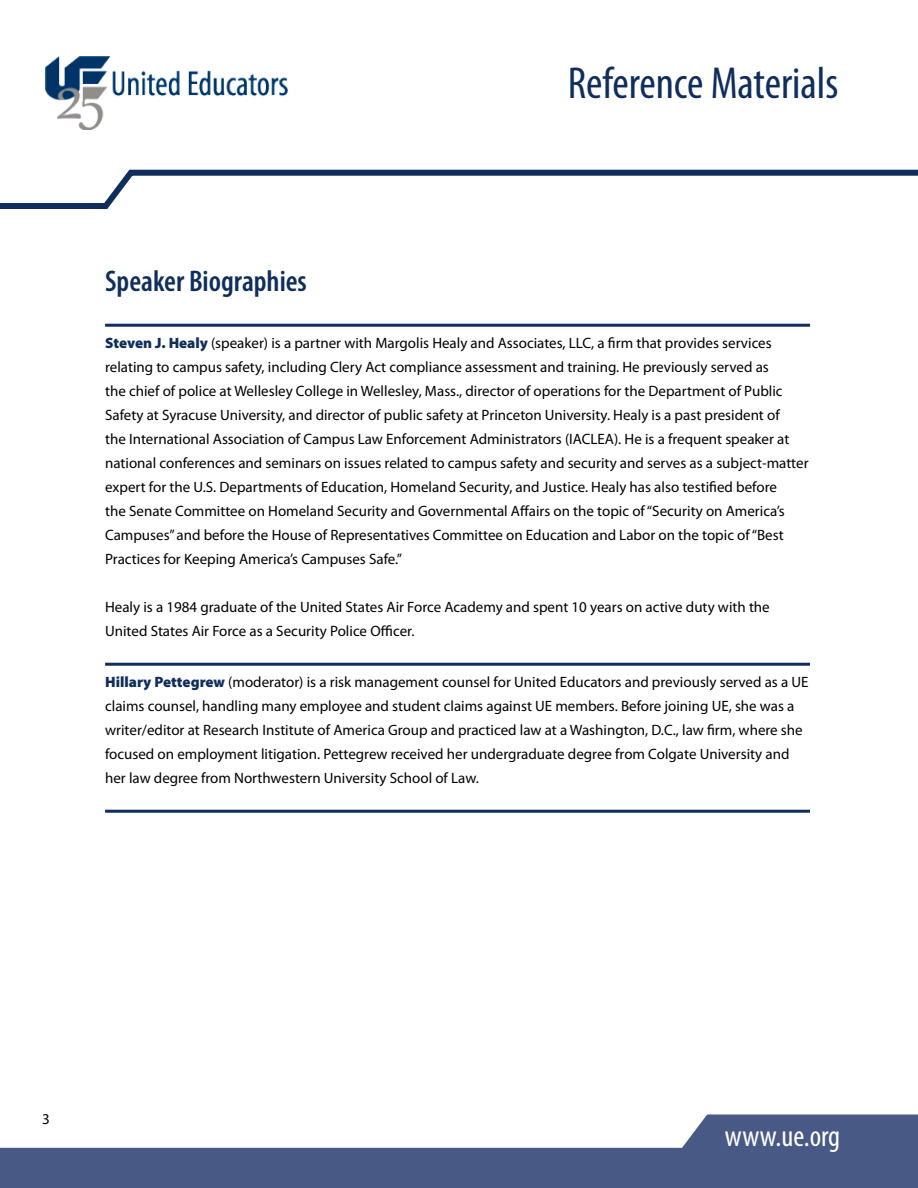
<style>
.page{position:relative;width:918px;height:1188px;background:#fff}
.page>*{position:absolute;margin:0;border:0;box-sizing:border-box;transform-origin:0 0}
.t1{font:condensed 45px "Myriad Pro";color:#102e5b}
.t2{font:600 condensed 30px "Myriad Pro";color:#102e5b}
.t3{font:condensed 30px "Myriad Pro";color:#fff}
.t4{font:15px/24px "Myriad Pro";color:#000}
.s1{font-weight:900;color:#102e5b}
</style>
<div class="page">
<svg style="left:0;top:1115px;width:918px;height:73px;fill:#485985"></svg>
<svg style="left:0;top:169px;width:918px;height:40px"></svg>
<hr style="left:105px;top:324px;width:705px;height:3px;background:#102e5b">
<hr style="left:105px;top:663px;width:705px;height:3px;background:#102e5b">
<hr style="left:105px;top:810px;width:705px;height:3px;background:#102e5b">
<img style="left:45px;top:57px;width:243px;height:72px">
<h2 class="t2" style="left:105px;top:264px;width:203px">Speaker Biographies</h2>
<h1 class="t1" style="left:568px;top:56px;width:272px">Reference Materials</h1>
<p class="t4" style="left:105px;top:331px;width:705px"><span class="s1">Steven J. Healy</span> (speaker) is a partner with Margolis Healy and Associates, LLC, a firm that provides services relating to campus safety, including Clery Act compliance assessment and training. He previously served as<br>the chief of police at Wellesley College in Wellesley, Mass., director of operations for the Department of Public Safety at Syracuse University, and director of public safety at Princeton University. Healy is a past president of<br>the International Association of Campus Law Enforcement Administrators (IACLEA). He is a frequent speaker at national conferences and seminars on issues related to campus safety and security and serves as a subject-matter expert for the U.S. Departments of Education, Homeland Security, and Justice. Healy has also testified before<br>the Senate Committee on Homeland Security and Governmental Affairs on the topic of “Security on America’s Campuses” and before the House of Representatives Committee on Education and Labor on the topic of “Best Practices for Keeping America’s Campuses Safe.”</p>
<p class="t4" style="left:105px;top:595px;width:666px">Healy is a 1984 graduate of the United States Air Force Academy and spent 10 years on active duty with the<br>United States Air Force as a Security Police Officer.</p>
<p class="t4" style="left:105px;top:670px;width:705px"><span class="s1">Hillary Pettegrew</span> (moderator) is a risk management counsel for United Educators and previously served as a UE claims counsel, handling many employee and student claims against UE members. Before joining UE, she was a writer/editor at Research Institute of America Group and practiced law at a Washington, D.C., law firm, where she focused on employment litigation. Pettegrew received her undergraduate degree from Colgate University and her law degree from Northwestern University School of Law.</p>
<p class="t4" style="left:42px;top:1107px;width:9px">3</p>
<h2 class="t3" style="left:725px;top:1118px;width:117px">www.ue.org</h2>
</div>
